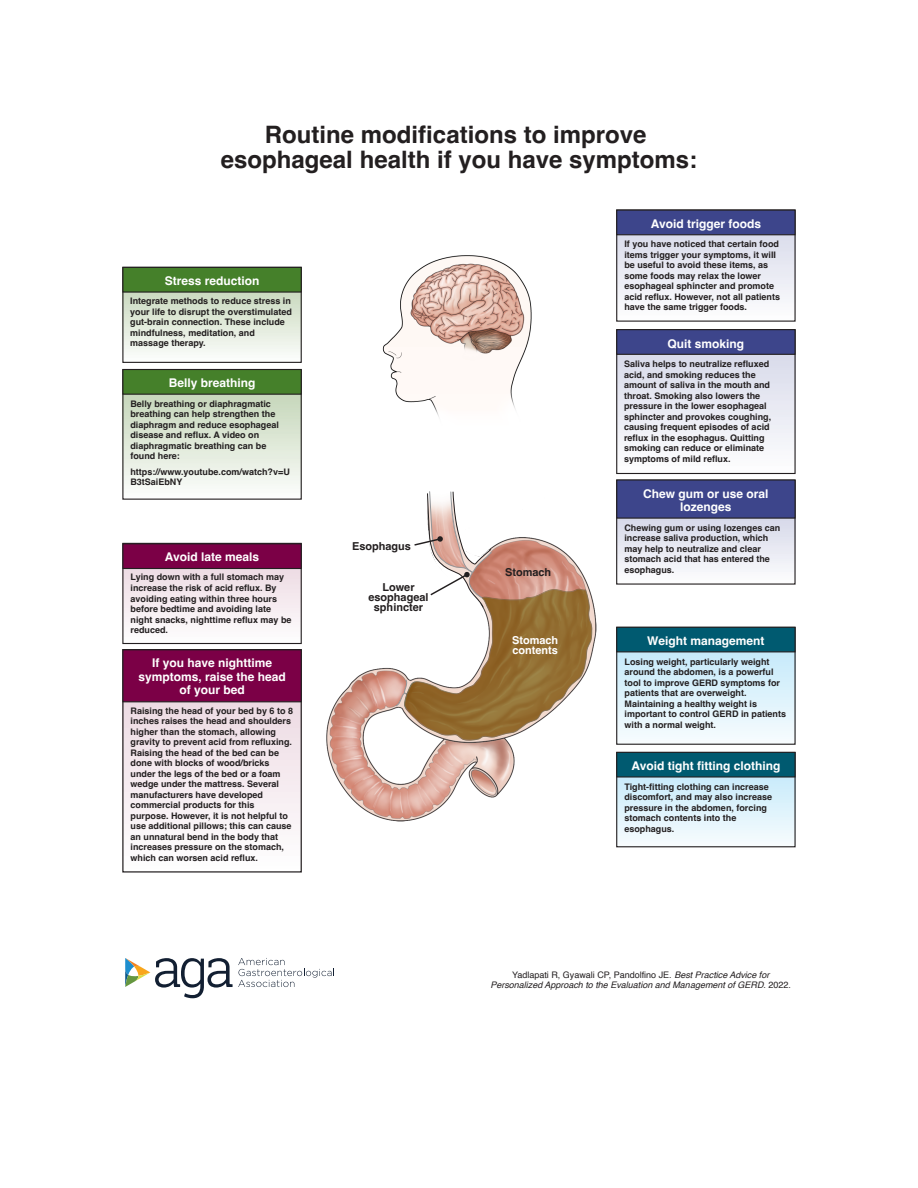
<style>
.page{position:relative;width:918px;height:1188px;background:#fff}
.page>*{position:absolute;margin:0;border:0;box-sizing:border-box;transform-origin:0 0}
.t1{font:700 24px/25.5px "Helvetica";color:#231f20;text-align:center}
.t2{font:700 12px/13.5px "Helvetica";color:#fff;text-align:center}
.t3{font:700 10.95px/9.9px "Helvetica";color:#231f20;text-align:center}
.t4{font:700 10.95px/9.9px "Helvetica";color:#fff}
.t5{font:700 9px/10.5px "Helvetica";color:#231f20}
.t6{font:italic 9px/10.5px "Helvetica";color:#231f20;text-align:center}
.s1{font-style:normal}
</style>
<div class="page">
<svg style="left:125px;top:958px;width:209px;height:40px"></svg>
<img style="left:326px;top:597px;width:271px;height:225px">
<svg style="left:395px;top:491px;width:197px;height:249px"></svg>
<svg style="left:124px;top:293px;width:176px;height:59px;background:#dfe9d9"></svg>
<div style="left:122px;top:267px;width:180px;height:96px;border:1px solid #231f20"></div>
<div style="left:122px;top:267px;width:180px;height:26px;background:#45802a;border:1px solid #231f20"></div>
<svg style="left:124px;top:395px;width:176px;height:90px;background:#dde7d6"></svg>
<div style="left:122px;top:369px;width:180px;height:26px;background:#45802a;border:1px solid #231f20"></div>
<svg style="left:618px;top:778px;width:176px;height:64px;background:#def2fb"></svg>
<div style="left:616px;top:752px;width:180px;height:95px;border:1px solid #231f20"></div>
<div style="left:616px;top:752px;width:180px;height:26px;background:#005a70;border:1px solid #231f20"></div>
<svg style="left:618px;top:652px;width:176px;height:87px;background:#dcf1fa"></svg>
<div style="left:616px;top:627px;width:180px;height:118px;border:1px solid #231f20"></div>
<div style="left:616px;top:627px;width:180px;height:25px;background:#005a70;border:1px solid #231f20"></div>
<svg style="left:618px;top:235px;width:176px;height:65px"></svg>
<div style="left:616px;top:209px;width:180px;height:113px;border:1px solid #231f20"></div>
<div style="left:616px;top:210px;width:180px;height:25px;background:#3d458b;border:1px solid #231f20"></div>
<svg style="left:618px;top:355px;width:176px;height:91px"></svg>
<div style="left:616px;top:329px;width:180px;height:145px;border:1px solid #231f20"></div>
<div style="left:616px;top:329px;width:180px;height:26px;background:#3d458b;border:1px solid #231f20"></div>
<svg style="left:618px;top:519px;width:176px;height:51px"></svg>
<div style="left:616px;top:479px;width:180px;height:40px;background:#3d458b;border:1px solid #231f20"></div>
<svg style="left:124px;top:569px;width:176px;height:53px"></svg>
<div style="left:122px;top:543px;width:180px;height:101px;border:1px solid #231f20"></div>
<div style="left:122px;top:543px;width:180px;height:26px;background:#7b0046;border:1px solid #231f20"></div>
<svg style="left:124px;top:702px;width:176px;height:122px"></svg>
<div style="left:122px;top:649px;width:180px;height:224px;border:1px solid #231f20"></div>
<div style="left:122px;top:649px;width:180px;height:53px;background:#7b0046;border:1px solid #231f20"></div>
<img style="left:382px;top:255px;width:150px;height:162px">
<h1 class="t1" style="left:221px;top:124px;width:478px">Routine modifications to improve esophageal health if you have symptoms:</h1>
<h2 class="t2" style="left:165px;top:275px;width:96px">Stress reduction</h2>
<p class="t5" style="left:130px;top:297px;width:163px">Integrate methods to reduce stress in your life to disrupt the overstimulated gut-brain connection. These include mindfulness, meditation, and massage therapy.</p>
<h2 class="t2" style="left:169px;top:378px;width:88px">Belly breathing</h2>
<p class="t5" style="left:130px;top:400px;width:150px">Belly breathing or diaphragmatic breathing can help strengthen the diaphragm and reduce esophageal disease and reflux. A video on diaphragmatic breathing can be found here:</p>
<p class="t5" style="left:130px;top:467px;width:161px">https://www.youtube.com/watch?v=U<br>B3tSaiEbNY</p>
<h2 class="t2" style="left:165px;top:551px;width:96px">Avoid late meals</h2>
<p class="t5" style="left:131px;top:573px;width:163px">Lying down with a full stomach may increase the risk of acid reflux. By avoiding eating within three hours before bedtime and avoiding late night snacks, nighttime reflux may be reduced.</p>
<h2 class="t2" style="left:138px;top:658px;width:149px">If you have nighttime symptoms, raise the head of your bed</h2>
<p class="t5" style="left:131px;top:706px;width:164px">Raising the head of your bed by 6 to 8 inches raises the head and shoulders higher than the stomach, allowing gravity to prevent acid from refluxing.<br>Raising the head of the bed can be done with blocks of wood/bricks under the legs of the bed or a foam wedge under the mattress. Several manufacturers have developed commercial products for this purpose. However, it is not helpful to use additional pillows; this can cause an unnatural bend in the body that increases pressure on the stomach, which can worsen acid reflux.</p>
<p class="t3" style="left:352px;top:542px;width:60px">Esophagus</p>
<p class="t3" style="left:368px;top:584px;width:62px">Lower esophageal sphincter</p>
<p class="t3" style="left:505px;top:568px;width:48px">Stomach</p>
<p class="t4" style="left:512px;top:637px;width:48px">Stomach contents</p>
<h2 class="t2" style="left:651px;top:218px;width:112px">Avoid trigger foods</h2>
<p class="t5" style="left:624px;top:240px;width:157px">If you have noticed that certain food items trigger your symptoms, it wiII be useful to avoid these items, as some foods may relax the lower esophageal sphincter and promote acid reflux. However, not all patients have the same trigger foods.</p>
<h2 class="t2" style="left:668px;top:338px;width:78px">Quit smoking</h2>
<p class="t5" style="left:624px;top:360px;width:149px">Saliva helps to neutralize refluxed acid, and smoking reduces the amount of saliva in the mouth and throat. Smoking also lowers the pressure in the lower esophageal sphincter and provokes coughing, causing frequent episodes of acid reflux in the esophagus. Quitting smoking can reduce or eliminate symptoms of mild reflux.</p>
<h2 class="t2" style="left:643px;top:488px;width:127px">Chew gum or use oral lozenges</h2>
<p class="t5" style="left:624px;top:523px;width:158px">Chewing gum or using lozenges can increase saliva production, which may help to neutralize and clear stomach acid that has entered the esophagus.</p>
<h2 class="t2" style="left:647px;top:635px;width:119px">Weight management</h2>
<p class="t5" style="left:625px;top:657px;width:163px">Losing weight, particularly weight around the abdomen, is a powerful tool to improve GERD symptoms for patients that are overweight.<br>Maintaining a healthy weight is important to control GERD in patients with a normal weight.</p>
<h2 class="t2" style="left:631px;top:761px;width:150px">Avoid tight fitting clothing</h2>
<p class="t5" style="left:624px;top:782px;width:149px">Tight-fitting clothing can increase discomfort, and may also increase pressure in the abdomen, forcing stomach contents into the esophagus.</p>
<p class="t6" style="left:490px;top:970px;width:302px"><span class="s1">Yadlapati R, Gyawali CP, Pandolfino JE.</span> Best Practice Advice for<br>Personalized Approach to the Evaluation and Management of GERD<span class="s1">. 2022.</span></p>
</div>
